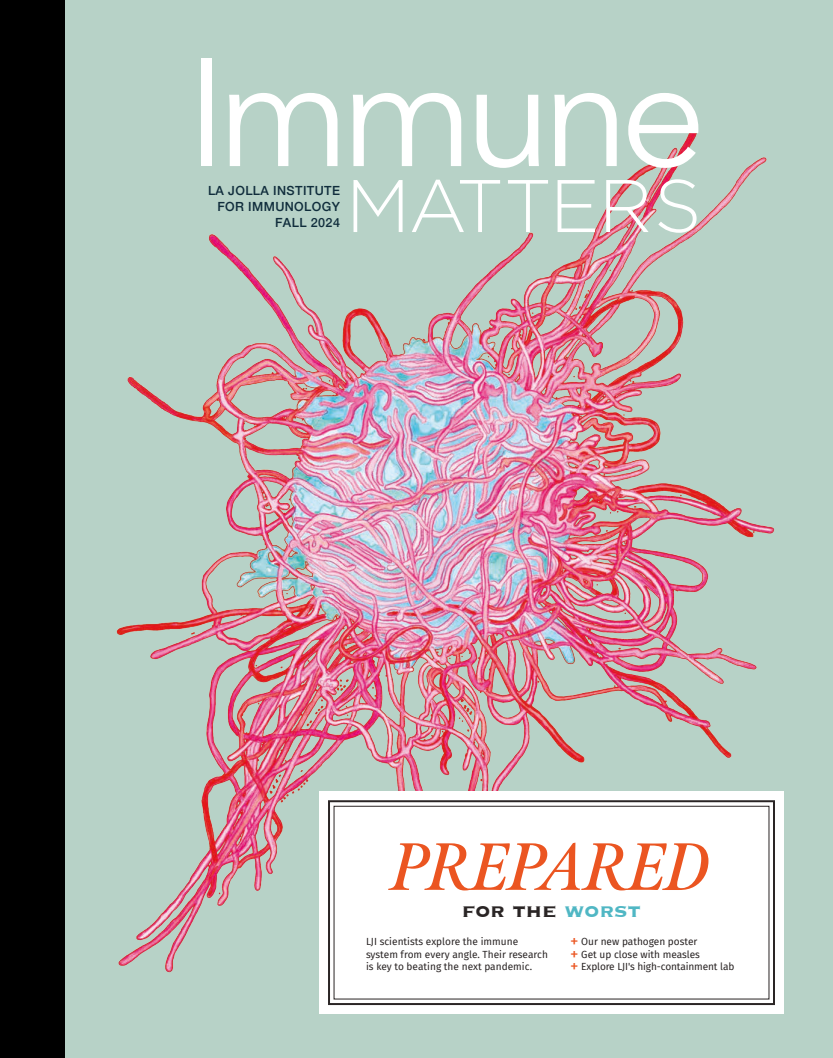
<style>
.page{position:relative;width:833px;height:1058px;background:#fff}
.page>*{position:absolute;margin:0;border:0;box-sizing:border-box;transform-origin:0 0}
.t1{font:italic 600 67px "Meno Display Condensed";color:#eb5521}
.t2{font:700 24.25px "Copperplate";color:#2a2525}
.t3{font:500 12.62px/16.4px "Helvetica Neue";letter-spacing:.03em;color:#102d3c;text-align:right}
.t4{font:10.12px/12.6px "Fira Sans";color:#2a2525}
.s1{color:#50b7c4}
.s2{font-size:16.88px;color:#eb5622}
</style>
<div class="page">
<div style="left:65px;top:0;width:767px;height:1058px;background:#b7d2c7"></div>
<img style="left:116px;top:94px;width:668px;height:919px">
<div style="left:319px;top:791px;width:464px;height:223px;background:#fff"></div>
<div style="left:328px;top:800px;width:447px;height:205px;border:2px solid #2a2525"></div>
<div style="left:333px;top:805px;width:436px;height:194px;border:1px solid #2a2525"></div>
<div style="left:201px;top:58px;width:11px;height:108px;background:#fff"></div>
<svg style="left:229px;top:93px;width:108px;height:73px"></svg>
<svg style="left:353px;top:93px;width:108px;height:73px"></svg>
<svg style="left:476px;top:95px;width:63px;height:73px"></svg>
<svg style="left:554px;top:93px;width:62px;height:73px"></svg>
<svg style="left:628px;top:93px;width:70px;height:75px"></svg>
<svg style="left:353px;top:180px;width:49px;height:52px"></svg>
<svg style="left:412px;top:180px;width:88px;height:52px"></svg>
<svg style="left:508px;top:180px;width:40px;height:52px"></svg>
<svg style="left:557px;top:180px;width:38px;height:52px"></svg>
<svg style="left:606px;top:180px;width:42px;height:52px"></svg>
<svg style="left:658px;top:179px;width:38px;height:54px"></svg>
<div style="left:0;top:0;width:65px;height:1058px;background:#000"></div>
<p class="t3" style="left:208px;top:181px;width:133px">LA JOLLA INSTITUTE<br>FOR IMMUNOLOGY<br>FALL 2024</p>
<p class="t1" style="left:392px;top:826px;width:319px">PREPARED</p>
<p class="t2" style="left:462px;top:894px;width:181px">for the <span class="s1">worst</span></p>
<p class="t4" style="left:366px;top:935px;width:183px">LJI scientists explore the immune system from every angle. Their research is key to beating the next pandemic.</p>
<p class="t4" style="left:570px;top:934px;width:166px"><span class="s2">+</span> Our new pathogen poster<br><span class="s2">+</span> Get up close with measles<br><span class="s2">+</span> Explore LJI's high-containment lab</p>
</div>
